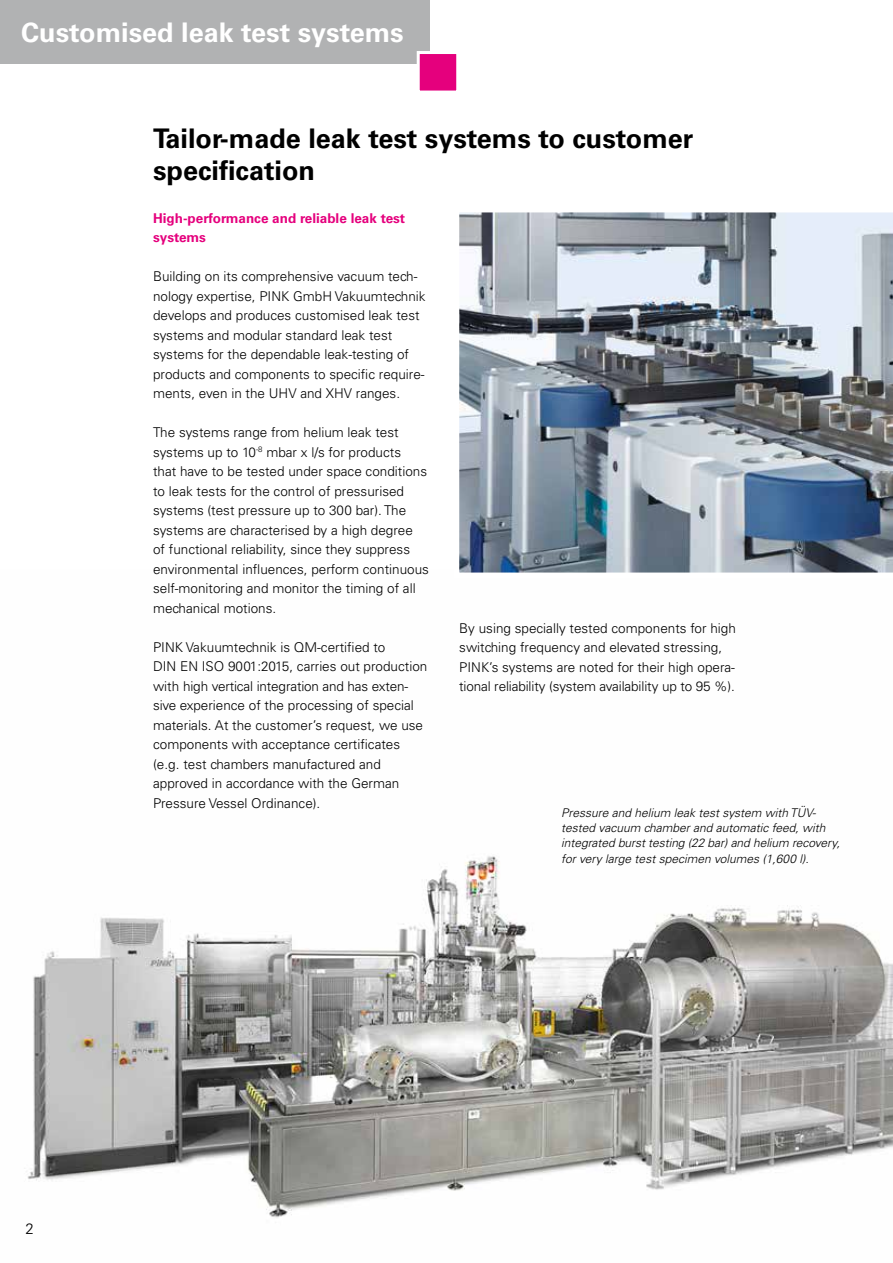
<style>
.page{position:relative;width:893px;height:1263px;background:#fff}
.page>*{position:absolute;margin:0;border:0;box-sizing:border-box;transform-origin:0 0}
.t1{font:700 27px/32.4px "Univers";color:#000}
.t2{font:700 27px "Univers";color:#fff}
.t3{font:300 15px "Univers";color:#000}
.t4{font:300 13.5px/19.5px "Univers";color:#000}
.t5{font:700 13.5px/19.5px "Univers";color:#e5007d}
.t6{font:italic 300 12px/15px "Univers";color:#000}
</style>
<div class="page">
<img style="left:27px;top:856px;width:866px;height:362px">
<img style="left:459px;top:212px;width:434px;height:361px">
<div style="left:0;top:0;width:429px;height:64px;background:#b1b2b3"></div>
<div style="left:417px;top:51px;width:42px;height:43px;background:#e5007d;border:3px solid #fff"></div>
<h1 class="t2" style="left:21px;top:16px;width:384px">Customised leak test systems</h1>
<h1 class="t1" style="left:153px;top:122px;width:542px">Tailor-made leak test systems to customer specification</h1>
<p class="t5" style="left:153px;top:208px;width:254px">High-performance and reliable leak test systems</p>
<p class="t4" style="left:153px;top:267px;width:274px">Building on its comprehensive vacuum tech&shy;nology expertise, PINK GmbH Vakuumtechnik develops and produces customised leak test systems and modular standard leak test systems for the dependable leak-testing of products and components to specific require&shy;ments, even in the UHV and XHV ranges.</p>
<p class="t4" style="left:153px;top:423px;width:277px">The systems range from helium leak test systems up to 10<sup>-8</sup> mbar x l/s for products<br>that have to be tested under space conditions to leak tests for the control of pressurised systems (test pressure up to 300 bar). The systems are characterised by a high degree<br>of functional reliability, since they suppress environmental influences, perform continuous self-monitoring and monitor the timing of all mechanical motions.</p>
<p class="t4" style="left:153px;top:637px;width:276px">PINK Vakuumtechnik is QM-certified to<br>DIN EN ISO 9001:2015, carries out production with high vertical integration and has exten&shy;sive experience of the processing of special materials. At the customer’s request, we use components with acceptance certificates (e.g. test chambers manufactured and approved in accordance with the German Pressure Vessel Ordinance).</p>
<p class="t4" style="left:459px;top:618px;width:278px">By using specially tested components for high switching frequency and elevated stressing, PINK’s systems are noted for their high opera&shy;tional reliability (system availability up to 95 %).</p>
<p class="t6" style="left:561px;top:806px;width:280px">Pressure and helium leak test system with TÜV&shy;tested vacuum chamber and automatic feed, with integrated burst testing (22 bar) and helium recovery, for very large test specimen volumes (1,600 l).</p>
<p class="t3" style="left:26px;top:1220px;width:10px">2</p>
</div>
